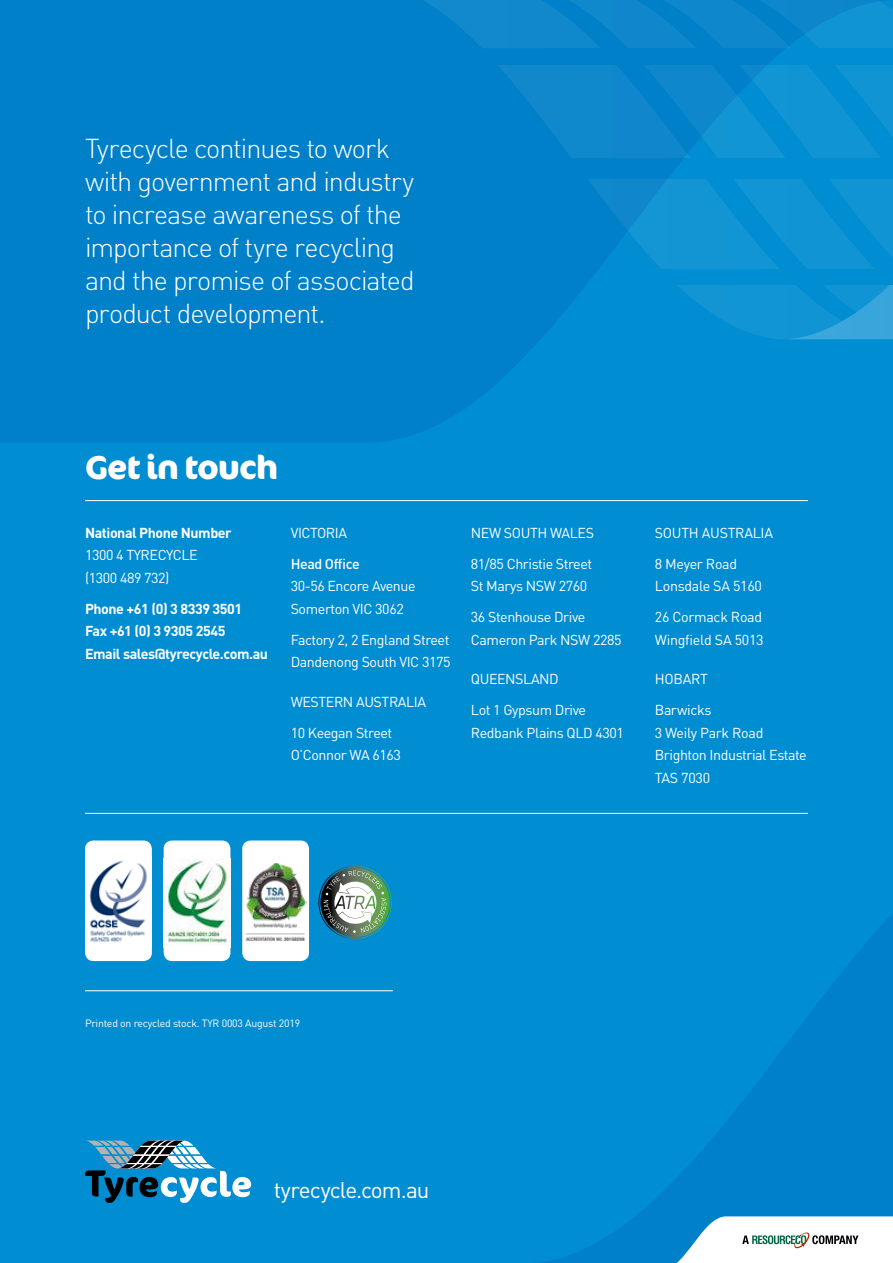
<style>
.page{position:relative;width:893px;height:1263px;background:#008dd1}
.page>*{position:absolute;margin:0;border:0;box-sizing:border-box;transform-origin:0 0}
.t1{font:700 33px "Cocon";letter-spacing:-.03em;color:#fff}
.t2{font:27px/33px "DIN Light Alternate";letter-spacing:-.035em;color:#fff}
.t3{font:22.5px "DIN";letter-spacing:-.045em;color:#fff}
.t4{font:14.25px/31px "DIN";letter-spacing:-.03em;color:#fff}
.t5{font:700 14.25px/22.5px "DIN";letter-spacing:-.03em;color:#fff}
.t6{font:500 14.25px "DIN";letter-spacing:-.03em;color:#fff}
.t7{font:10.5px "DIN";letter-spacing:-.02em;color:#fff}
</style>
<div class="page">
<svg style="left:540px;top:915px;width:352px;height:348px"></svg>
<hr style="left:892px;top:0;width:1px;height:1263px;background:#fff">
<svg style="left:0;top:0;width:892px;height:442px;fill:#0080c9"></svg>
<svg style="left:85px;top:1140px;width:166px;height:63px"></svg>
<svg style="left:643px;top:1216px;width:250px;height:47px"></svg>
<hr style="left:85px;top:990px;width:308px;height:1px;background:#fff">
<hr style="left:85px;top:500px;width:723px;height:1px;background:#fff">
<hr style="left:85px;top:813px;width:723px;height:1px;background:#fff">
<svg style="left:318px;top:866px;width:74px;height:73px"></svg>
<div style="left:85px;top:840px;width:67px;height:121px;background:#fff;border-radius:9px"></div>
<img style="left:90px;top:860px;width:57px;height:82px">
<div style="left:164px;top:840px;width:66px;height:121px;background:#fff;border-radius:9px"></div>
<img style="left:164px;top:858px;width:66px;height:87px">
<div style="left:242px;top:840px;width:67px;height:121px;background:#fff;border-radius:9px"></div>
<img style="left:245px;top:863px;width:61px;height:77px">
<h2 class="t2" style="left:85px;top:131px;width:331px">Tyrecycle continues to work with government and industry to increase awareness of the importance of tyre recycling and the promise of associated product development.</h2>
<h1 class="t1" style="left:85px;top:448px;width:195px">Get in touch</h1>
<p class="t5" style="left:85px;top:521px;width:148px">National Phone Number</p>
<p class="t4" style="left:85px;top:544px;width:114px;line-height:22.5px">1300 4 TYRECYCLE (1300 489 732)</p>
<p class="t5" style="left:85px;top:597px;width:185px">Phone +61 (0) 3 8339 3501<br>Fax +61 (0) 3 9305 2545<br>Email sales@tyrecycle.com.au</p>
<p class="t4" style="left:291px;top:517px;width:58px">VICTORIA</p>
<p class="t6" style="left:291px;top:554px;width:71px">Head Office</p>
<p class="t4" style="left:291px;top:574px;width:126px;line-height:22.5px">30-56 Encore Avenue<br>Somerton VIC 3062</p>
<p class="t4" style="left:291px;top:628px;width:161px;line-height:22.5px">Factory 2, 2 England Street<br>Dandenong South VIC 3175</p>
<p class="t4" style="left:291px;top:686px;width:137px">WESTERN AUSTRALIA<br>10 Keegan Street</p>
<p class="t4" style="left:291px;top:739px;width:112px">O’Connor WA 6163</p>
<p class="t4" style="left:471px;top:517px;width:125px">NEW SOUTH WALES<br>81/85 Christie Street</p>
<p class="t4" style="left:471px;top:570px;width:118px">St Marys NSW 2760<br>36 Stenhouse Drive</p>
<p class="t4" style="left:471px;top:624px;width:152px">Cameron Park NSW 2285</p>
<p class="t4" style="left:471px;top:663px;width:117px">QUEENSLAND<br>Lot 1 Gypsum Drive</p>
<p class="t4" style="left:471px;top:717px;width:154px">Redbank Plains QLD 4301</p>
<p class="t4" style="left:655px;top:517px;width:120px">SOUTH AUSTRALIA<br>8 Meyer Road</p>
<p class="t4" style="left:655px;top:570px;width:109px">Lonsdale SA 5160<br>26 Cormack Road</p>
<p class="t4" style="left:655px;top:624px;width:110px">Wingfield SA 5013</p>
<p class="t4" style="left:655px;top:663px;width:58px">HOBART<br>Barwicks</p>
<p class="t4" style="left:655px;top:721px;width:154px;line-height:22.5px">3 Weily Park Road<br>Brighton Industrial Estate<br>TAS 7030</p>
<p class="t7" style="left:85px;top:1017px;width:217px">Printed on recycled stock. TYR 0003 August 2019</p>
<h3 class="t3" style="left:274px;top:1176px;width:157px">tyrecycle.com.au</h3>
</div>
